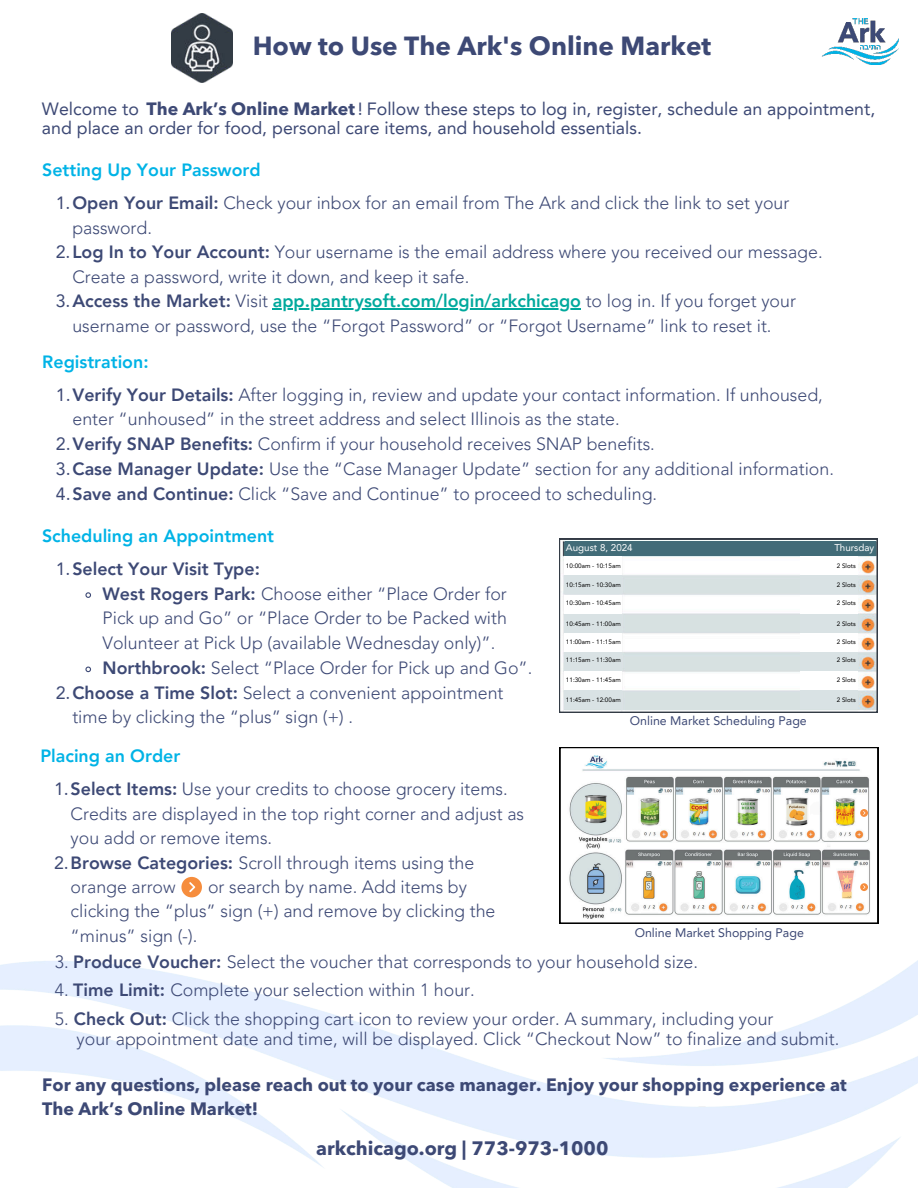
<style>
.page{position:relative;width:918px;height:1188px;background:#fff}
.page>*{position:absolute;margin:0;border:0;box-sizing:border-box;transform-origin:0 0}
.t1{font:700 26.1px "Avenir Next LT Pro";color:#3d4975}
.t2{font:700 19.2px "Avenir Next LT Pro";color:#3d4975}
.t3{font:300 17.85px/24.8px "Avenir LT Pro";color:#3d4975}
.t4{font:17.85px/19.2px "Avenir LT Pro";color:#3d4975}
.t5{font:700 17.85px/24.5px "Avenir Next LT Pro";color:#3d4975}
.t6{font:800 17.85px "Avenir LT Pro";color:#00a99d}
.t7{font:800 17.85px/32.7px "Avenir LT Pro";color:#00b3e6;text-align:center}
.t8{font:700 17.7px "Avenir Next LT Pro";color:#3d4975}
.t9{font:12.45px "Avenir LT Pro";color:#3d4975}
.t10{font:9.75px "Avenir LT Pro";color:#fff}
.t11{font:6.3px "Avenir LT Pro";color:#000}
.s1{font-weight:800}
.s2{font-weight:800;color:#00b3e6}
.s3{font-weight:400}
.s4{font-weight:400;color:#3d4975}
.s5{color:#3d4975}
.s6{font-weight:300;color:#3d4975}
.s7{font-family:"Avenir LT Pro";font-weight:400}
</style>
<div class="page">
<svg style="left:559px;top:539px;width:318px;height:174px"></svg>
<img style="left:172px;top:14px;width:61px;height:68px">
<img style="left:0;top:960px;width:918px;height:228px">
<svg style="left:181px;top:877px;width:21px;height:20px"></svg>
<img style="left:821px;top:19px;width:78px;height:46px">
<svg style="left:560px;top:747px;width:318px;height:177px"></svg>
<svg style="left:860px;top:809px;width:8px;height:8px"></svg>
<svg style="left:860px;top:883px;width:8px;height:8px"></svg>
<hr style="left:273px;top:308px;width:308px;height:1px;background:#00a99d">
<svg style="left:85px;top:592px;width:6px;height:6px"></svg>
<svg style="left:85px;top:666px;width:6px;height:7px"></svg>
<div style="left:565px;top:541px;width:310px;height:15px;background:#426c78"></div>
<div style="left:565px;top:576px;width:57px;height:18px;background:#d9e2e4"></div>
<div style="left:565px;top:556px;width:57px;height:19px;background:#fff"></div>
<div style="left:565px;top:614px;width:57px;height:19px;background:#d9e2e4"></div>
<div style="left:565px;top:595px;width:57px;height:19px;background:#fff"></div>
<div style="left:565px;top:652px;width:57px;height:19px;background:#d9e2e4"></div>
<div style="left:565px;top:633px;width:57px;height:18px;background:#fff"></div>
<div style="left:565px;top:690px;width:57px;height:19px;background:#d9e2e4"></div>
<div style="left:565px;top:671px;width:57px;height:19px;background:#fff"></div>
<div style="left:800px;top:576px;width:58px;height:18px;background:#d9e2e4"></div>
<div style="left:800px;top:556px;width:58px;height:19px;background:#fff"></div>
<div style="left:800px;top:614px;width:58px;height:19px;background:#d9e2e4"></div>
<div style="left:800px;top:595px;width:58px;height:19px;background:#fff"></div>
<div style="left:800px;top:652px;width:58px;height:19px;background:#d9e2e4"></div>
<div style="left:800px;top:633px;width:58px;height:18px;background:#fff"></div>
<div style="left:800px;top:690px;width:58px;height:19px;background:#d9e2e4"></div>
<div style="left:800px;top:671px;width:58px;height:19px;background:#fff"></div>
<h1 class="t1" style="left:253px;top:30px;width:460px">How to Use The Ark's Online Market</h1>
<p class="t4" style="left:42px;top:99px;width:835px">Welcome to <span class="s1">The Ark’s Online Market</span>! Follow these steps to log in, register, schedule an appointment, and place an order for food, personal care items, and household essentials.</p>
<p class="t3" style="left:56px;top:153px;width:735px;line-height:33.3px;text-indent:-14px"><span class="s2">Setting Up Your Password<br></span><span class="s3">1.</span><span class="s1">Open Your Email:</span> Check your inbox for an email from The Ark and click the link to set your</p>
<p class="t3" style="left:72px;top:215px;width:81px">password.</p>
<p class="t3" style="left:56px;top:240px;width:768px"><span class="s3">2.</span><span class="s1">Log In to Your Account:</span> Your username is the email address where you received our message.</p>
<p class="t3" style="left:72px;top:264px;width:398px">Create a password, write it down, and keep it safe.</p>
<p class="t6" style="left:56px;top:290px;width:742px"><span class="s4">3.</span><span class="s5">Access the Market:</span> <span class="s6">Visit</span> app.pantrysoft.com/login/arkchicago <span class="s6">to log in. If you forget your</span></p>
<p class="t3" style="left:72px;top:313px;width:701px">username or password, use the “Forgot Password” or “Forgot Username” link to reset it.</p>
<p class="t8" style="left:147px;top:98px;width:218px">The Ark’s Online Market<span class="s7">!</span></p>
<p class="t3" style="left:56px;top:346px;width:769px;line-height:32.7px;text-indent:-14px"><span class="s2">Registration:<br></span><span class="s3">1.</span><span class="s1">Verify Your Details:</span> After logging in, review and update your contact information. If unhoused,</p>
<p class="t3" style="left:56px;top:407px;width:780px;text-indent:17px">enter “unhoused” in the street address and select Illinois as the state.<br><span class="s3">2.</span><span class="s1">Verify SNAP Benefits:</span> Confirm if your household receives SNAP benefits.<br><span class="s3">3.</span><span class="s1">Case Manager Update:</span> Use the “Case Manager Update” section for any additional information.<br><span class="s3">4.</span><span class="s1">Save and Continue:</span> Click “Save and Continue” to proceed to scheduling.</p>
<p class="t7" style="left:42px;top:520px;width:234px">Scheduling an Appointment<br><span class="s4">1.</span><span class="s5">Select Your Visit Type:</span></p>
<p class="t3" style="left:103px;top:581px;width:406px"><span class="s1">West Rogers Park:</span> Choose either “Place Order for</p>
<p class="t3" style="left:103px;top:606px;width:406px">Pick up and Go” or “Place Order to be Packed with</p>
<p class="t3" style="left:103px;top:631px;width:394px">Volunteer at Pick Up (available Wednesday only)”.</p>
<p class="t3" style="left:103px;top:655px;width:431px"><span class="s1">Northbrook:</span> Select “Place Order for Pick up and Go”.</p>
<p class="t3" style="left:56px;top:680px;width:449px"><span class="s3">2.</span><span class="s1">Choose a Time Slot:</span> Select a convenient appointment</p>
<p class="t3" style="left:72px;top:705px;width:282px">time by clicking the “plus” sign (+) .</p>
<p class="t3" style="left:54px;top:739px;width:455px;line-height:33.3px;text-indent:-14px"><span class="s2">Placing an Order<br></span><span class="s3">1.</span><span class="s1">Select Items:</span> Use your credits to choose grocery items.</p>
<p class="t3" style="left:71px;top:801px;width:455px">Credits are displayed in the top right corner and adjust as</p>
<p class="t3" style="left:71px;top:826px;width:203px">you add or remove items.</p>
<p class="t3" style="left:54px;top:850px;width:422px"><span class="s3">2.</span><span class="s1">Browse Categories:</span> Scroll through items using the</p>
<p class="t3" style="left:71px;top:874px;width:107px">orange arrow</p>
<p class="t3" style="left:71px;top:875px;width:426px;text-indent:137px">or search by name. Add items by clicking the “plus” sign (+) and remove by clicking the “minus” sign (-).</p>
<p class="t10" style="left:566px;top:542px;width:68px">August 8, 2024</p>
<p class="t10" style="left:834px;top:542px;width:41px">Thursday</p>
<p class="t11" style="left:837px;top:562px;width:21px">2 Slots</p>
<p class="t11" style="left:837px;top:581px;width:21px">2 Slots</p>
<p class="t11" style="left:837px;top:599px;width:21px">2 Slots</p>
<p class="t11" style="left:837px;top:620px;width:21px">2 Slots</p>
<p class="t11" style="left:837px;top:638px;width:21px">2 Slots</p>
<p class="t11" style="left:837px;top:656px;width:21px">2 Slots</p>
<p class="t11" style="left:837px;top:676px;width:21px">2 Slots</p>
<p class="t11" style="left:837px;top:696px;width:21px">2 Slots</p>
<p class="t11" style="left:566px;top:562px;width:56px">10:00am - 10:15am</p>
<p class="t11" style="left:566px;top:581px;width:56px">10:15am - 10:30am</p>
<p class="t11" style="left:566px;top:599px;width:56px">10:30am - 10:45am</p>
<p class="t11" style="left:566px;top:620px;width:56px">10:45am - 11:00am</p>
<p class="t11" style="left:566px;top:638px;width:56px">11:00am - 11:15am</p>
<p class="t11" style="left:566px;top:656px;width:56px">11:15am - 11:30am</p>
<p class="t11" style="left:566px;top:676px;width:56px">11:30am - 11:45am</p>
<p class="t11" style="left:566px;top:696px;width:56px">11:45am - 12:00am</p>
<p class="t9" style="left:630px;top:714px;width:179px">Online Market Scheduling Page</p>
<p class="t9" style="left:635px;top:925px;width:171px">Online Market Shopping Page</p>
<p class="t3" style="left:55px;top:949px;width:645px">3. <span class="s1">Produce Voucher:</span> Select the voucher that corresponds to your household size.</p>
<p class="t3" style="left:55px;top:978px;width:422px">4. <span class="s1">Time Limit:</span> Complete your selection within 1 hour.</p>
<p class="t3" style="left:55px;top:1007px;width:720px">5. <span class="s1">Check Out:</span> Click the shopping cart icon to review your order. A summary, including your</p>
<p class="t3" style="left:77px;top:1026px;width:764px">your appointment date and time, will be displayed. Click “Checkout Now” to finalize and submit.</p>
<p class="t5" style="left:42px;top:1072px;width:806px">For any questions, please reach out to your case manager. Enjoy your shopping experience at<br>The Ark’s Online Market!</p>
<p class="t2" style="left:316px;top:1137px;width:294px">arkchicago.org | 773-973-1000</p>
</div>
